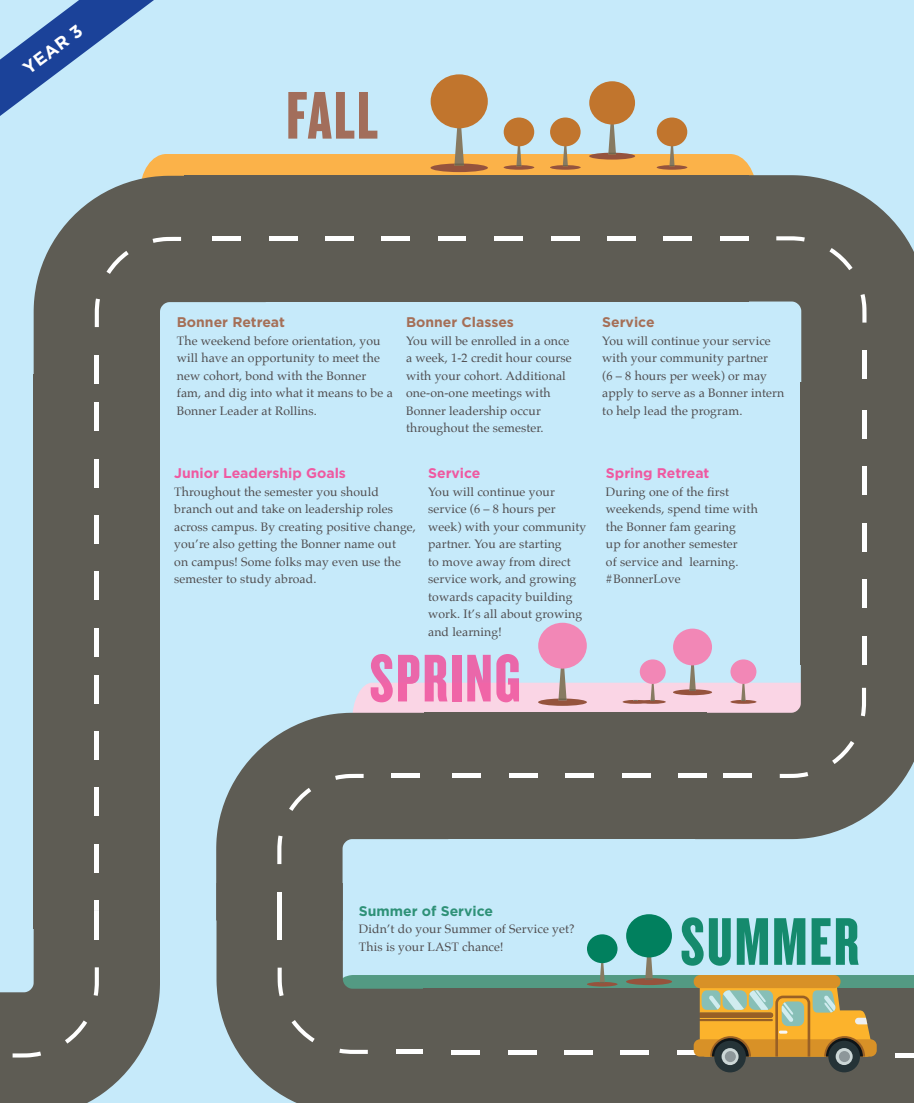
<style>
.page{position:relative;width:914px;height:1103px;background:#fff}
.page>*{position:absolute;margin:0;border:0;box-sizing:border-box;transform-origin:0 0}
.t1{font:70px "Knockout HTF68 Full Featherwt";letter-spacing:.03em;color:#ef59a1}
.t2{font:70px "Knockout HTF68 Full Featherwt";letter-spacing:.03em;color:#01805e}
.t3{font:70px "Knockout HTF68 Full Featherwt";color:#9e6149}
.t4{font:700 17.5px "Gotham";color:#fff}
.Event_Name{font:700 14px "Gotham";color:#ef59a1}
.Event_Name-2{font:700 14px "Gotham";color:#a56f57}
.Event_Name-3{font:700 14px "Gotham";color:#2e9177}
.Event_Body{font:12.25px/17.5px "Palatino";letter-spacing:.01em;color:#4f4c4e}
</style>
<div class="page">
<div style="left:0;top:0;width:914px;height:1102px;background:#c6eafa"></div>
<div style="left:142px;top:154px;width:612px;height:22px;background:#fbb249"></div>
<div style="left:34px;top:646px;width:126px;height:282px;background:#5e5c54"></div>
<hr style="left:95px;top:900px;width:4px;height:28px;background:#fff">
<hr style="left:95px;top:844px;width:4px;height:28px;background:#fff">
<hr style="left:95px;top:787px;width:4px;height:29px;background:#fff">
<hr style="left:95px;top:731px;width:4px;height:28px;background:#fff">
<hr style="left:95px;top:675px;width:4px;height:28px;background:#fff">
<div style="left:430px;top:74px;width:58px;height:54px;background:#c1752d;border-radius:50%"></div>
<svg style="left:430px;top:99px;width:58px;height:73px"></svg>
<div style="left:589px;top:81px;width:46px;height:43px;background:#c1752d;border-radius:50%"></div>
<svg style="left:589px;top:101px;width:46px;height:59px"></svg>
<div style="left:656px;top:117px;width:31px;height:29px;background:#c1752d;border-radius:50%"></div>
<svg style="left:656px;top:131px;width:31px;height:39px"></svg>
<div style="left:550px;top:117px;width:30px;height:29px;background:#c1752d;border-radius:50%"></div>
<svg style="left:550px;top:131px;width:30px;height:39px"></svg>
<div style="left:503px;top:117px;width:31px;height:29px;background:#c1752d;border-radius:50%"></div>
<svg style="left:503px;top:131px;width:31px;height:39px"></svg>
<div style="left:34px;top:374px;width:126px;height:282px;background:#5e5c54"></div>
<hr style="left:95px;top:628px;width:4px;height:28px;background:#fff">
<hr style="left:95px;top:571px;width:4px;height:29px;background:#fff">
<hr style="left:95px;top:515px;width:4px;height:28px;background:#fff">
<hr style="left:95px;top:459px;width:4px;height:28px;background:#fff">
<hr style="left:95px;top:402px;width:4px;height:29px;background:#fff">
<svg style="left:0;top:911px;width:160px;height:191px"></svg>
<svg style="left:34px;top:176px;width:232px;height:207px;fill:#5e5c54"></svg>
<hr style="left:95px;top:355px;width:4px;height:28px;background:#fff">
<svg style="left:95px;top:298px;width:5px;height:29px"></svg>
<svg style="left:106px;top:251px;width:23px;height:23px"></svg>
<svg style="left:152px;top:237px;width:29px;height:6px"></svg>
<div style="left:538px;top:622px;width:49px;height:46px;background:#f287b6;border-radius:50%"></div>
<div style="left:673px;top:628px;width:39px;height:37px;background:#f287b6;border-radius:50%"></div>
<div style="left:424px;top:975px;width:269px;height:13px;background:#539a83"></div>
<div style="left:626px;top:914px;width:46px;height:43px;background:#01805e;border-radius:50%"></div>
<svg style="left:626px;top:926px;width:46px;height:59px"></svg>
<div style="left:587px;top:934px;width:30px;height:29px;background:#01805e;border-radius:50%"></div>
<svg style="left:587px;top:950px;width:30px;height:36px"></svg>
<svg style="left:702px;top:631px;width:212px;height:208px;fill:#5e5c54"></svg>
<svg style="left:860px;top:688px;width:6px;height:28px"></svg>
<svg style="left:353px;top:643px;width:501px;height:121px"></svg>
<svg style="left:779px;top:772px;width:29px;height:6px"></svg>
<hr style="left:723px;top:774px;width:28px;height:4px;background:#fff">
<svg style="left:216px;top:920px;width:208px;height:182px;fill:#5e5c54"></svg>
<hr style="left:396px;top:1049px;width:28px;height:4px;background:#fff">
<svg style="left:339px;top:1048px;width:29px;height:6px"></svg>
<svg style="left:291px;top:1020px;width:24px;height:22px"></svg>
<svg style="left:277px;top:967px;width:6px;height:29px"></svg>
<div style="left:277px;top:911px;width:5px;height:28px;background:#fff"></div>
<svg style="left:216px;top:712px;width:232px;height:208px;fill:#5e5c54"></svg>
<hr style="left:277px;top:892px;width:4px;height:28px;background:#fff">
<svg style="left:277px;top:835px;width:5px;height:29px"></svg>
<svg style="left:289px;top:787px;width:22px;height:24px"></svg>
<svg style="left:335px;top:773px;width:28px;height:7px"></svg>
<hr style="left:392px;top:774px;width:28px;height:4px;background:#fff">
<div style="left:184px;top:175px;width:282px;height:126px;background:#5e5c54"></div>
<hr style="left:438px;top:236px;width:28px;height:4px;background:#fff">
<hr style="left:382px;top:236px;width:28px;height:4px;background:#fff">
<hr style="left:325px;top:236px;width:28px;height:4px;background:#fff">
<hr style="left:269px;top:236px;width:28px;height:4px;background:#fff">
<hr style="left:212px;top:236px;width:29px;height:4px;background:#fff">
<div style="left:466px;top:175px;width:282px;height:126px;background:#5e5c54"></div>
<hr style="left:663px;top:236px;width:29px;height:4px;background:#fff">
<hr style="left:607px;top:236px;width:28px;height:4px;background:#fff">
<hr style="left:551px;top:236px;width:28px;height:4px;background:#fff">
<hr style="left:494px;top:236px;width:29px;height:4px;background:#fff">
<div style="left:800px;top:382px;width:114px;height:282px;background:#5e5c54"></div>
<hr style="left:862px;top:636px;width:4px;height:28px;background:#fff">
<hr style="left:862px;top:579px;width:4px;height:29px;background:#fff">
<hr style="left:862px;top:523px;width:4px;height:28px;background:#fff">
<hr style="left:862px;top:467px;width:4px;height:28px;background:#fff">
<hr style="left:862px;top:410px;width:4px;height:28px;background:#fff">
<div style="left:424px;top:712px;width:282px;height:127px;background:#5e5c54"></div>
<hr style="left:678px;top:774px;width:28px;height:4px;background:#fff">
<hr style="left:622px;top:774px;width:28px;height:4px;background:#fff">
<hr style="left:565px;top:774px;width:28px;height:4px;background:#fff">
<hr style="left:509px;top:774px;width:28px;height:4px;background:#fff">
<hr style="left:453px;top:774px;width:28px;height:4px;background:#fff">
<div style="left:423px;top:988px;width:282px;height:114px;background:#5e5c54"></div>
<hr style="left:677px;top:1050px;width:28px;height:4px;background:#fff">
<hr style="left:620px;top:1050px;width:29px;height:4px;background:#fff">
<hr style="left:564px;top:1050px;width:28px;height:4px;background:#fff">
<hr style="left:508px;top:1050px;width:28px;height:4px;background:#fff">
<hr style="left:451px;top:1050px;width:28px;height:4px;background:#fff">
<svg style="left:720px;top:175px;width:194px;height:207px;fill:#5e5c54"></svg>
<hr style="left:720px;top:236px;width:28px;height:4px;background:#fff">
<svg style="left:776px;top:236px;width:28px;height:5px"></svg>
<svg style="left:829px;top:248px;width:23px;height:22px"></svg>
<svg style="left:860px;top:294px;width:6px;height:28px"></svg>
<hr style="left:862px;top:351px;width:4px;height:28px;background:#fff">
<svg style="left:0;top:0;width:154px;height:116px"></svg>
<svg style="left:693px;top:975px;width:221px;height:127px;background:#8e7c51"></svg>
<p class="t4" style="left:18px;top:61px;width:71px;rotate:-37deg">YEAR 3</p>
<h1 class="t3" style="left:286px;top:79px;width:93px">FALL</h1>
<p class="Event_Name-2" style="left:177px;top:313px;width:110px">Bonner Retreat</p>
<p class="Event_Body" style="left:177px;top:332px;width:217px">The weekend before orientation, you will have an opportunity to meet the new cohort, bond with the Bonner fam, and dig into what it means to be a Bonner Leader at Rollins.</p>
<p class="Event_Name-2" style="left:406px;top:313px;width:109px">Bonner Classes</p>
<p class="Event_Body" style="left:406px;top:332px;width:167px">You will be enrolled in a once a week, 1-2 credit hour course with your cohort. Additional one-on-one meetings with<br>Bonner leadership occur throughout the semester.</p>
<p class="Event_Name" style="left:174px;top:464px;width:173px">Junior Leadership Goals</p>
<p class="Event_Body" style="left:174px;top:483px;width:243px">Throughout the semester you should branch out and take on leadership roles across campus. By creating positive change, you’re also getting the Bonner name out<br>on campus! Some folks may even use the semester to study abroad.</p>
<p class="Event_Name" style="left:428px;top:464px;width:54px">Service</p>
<p class="Event_Body" style="left:428px;top:483px;width:160px">You will continue your service (6 – 8 hours per week) with your community partner. You are starting<br>to move away from direct service work, and growing towards capacity building work. It’s all about growing and learning!</p>
<h1 class="t1" style="left:369px;top:641px;width:152px">SPRING</h1>
<p class="Event_Name-2" style="left:602px;top:313px;width:54px">Service</p>
<p class="Event_Body" style="left:602px;top:332px;width:183px">You will continue your service with your community partner<br>(6 – 8 hours per week) or may apply to serve as a Bonner intern to help lead the program.</p>
<p class="Event_Name" style="left:606px;top:464px;width:105px">Spring Retreat</p>
<p class="Event_Body" style="left:606px;top:483px;width:153px">During one of the first weekends, spend time with the Bonner fam gearing<br>up for another semester<br>of service and learning. #BonnerLove</p>
<p class="Event_Name-3" style="left:359px;top:901px;width:136px">Summer of Service</p>
<p class="Event_Body" style="left:359px;top:920px;width:217px">Didn’t do your Summer of Service yet?<br>This is your LAST chance!</p>
<h1 class="t2" style="left:680px;top:905px;width:180px">SUMMER</h1>
</div>
